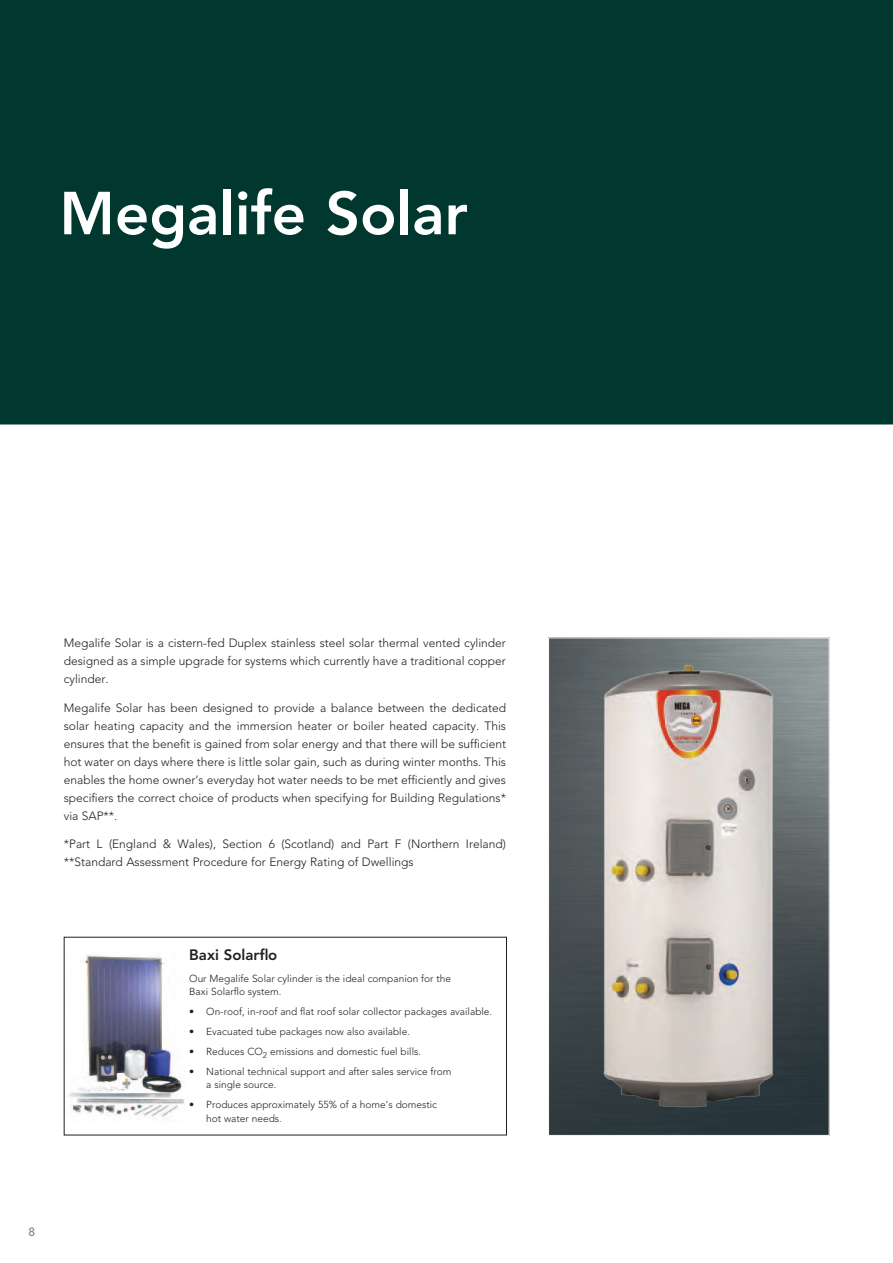
<style>
.page{position:relative;width:893px;height:1263px;background:#fff}
.page>*{position:absolute;margin:0;border:0;box-sizing:border-box;transform-origin:0 0}
.HS_Front_Page_headli{font:800 60px "Avenir";color:#fff}
.HS_Body_Sub_heads_Av{font:800 15px "Avenir";color:#231f20}
.HS_Justified_body_co{font:300 12px/18px "Avenir";color:#231f20;text-align:justify}
.t1{font:500 12px "Avenir";color:#808285}
.HS_Justified_body_co-2{font:300 10.2px/13.5px "Avenir";color:#231f20}
</style>
<div class="page">
<div style="left:0;top:0;width:893px;height:425px;background:#00372f"></div>
<hr style="left:0;top:424px;width:893px;height:2px;background:#fff">
<img style="left:69px;top:954px;width:115px;height:165px">
<img style="left:496px;top:637px;width:334px;height:499px">
<p class="HS_Front_Page_headli" style="left:59px;top:178px;width:410px">Megalife Solar</p>
<p class="HS_Justified_body_co" style="left:64px;top:634px;width:444px">Megalife Solar is a cistern-fed Duplex stainless steel solar thermal vented cylinder designed as a simple upgrade for systems which currently have a traditional copper cylinder.</p>
<p class="HS_Justified_body_co" style="left:64px;top:698px;width:444px">Megalife Solar has been designed to provide a balance between the dedicated solar heating capacity and the immersion heater or boiler heated capacity. This ensures that the benefit is gained from solar energy and that there will be sufficient hot water on days where there is little solar gain, such as during winter months. This enables the home owner’s everyday hot water needs to be met efficiently and gives specifiers the correct choice of products when specifying for Building Regulations* via SAP**.</p>
<p class="HS_Justified_body_co" style="left:64px;top:835px;width:444px">*Part L (England &amp; Wales), Section 6 (Scotland) and Part F (Northern Ireland) **Standard Assessment Procedure for Energy Rating of Dwellings</p>
<p class="HS_Body_Sub_heads_Av" style="left:189px;top:946px;width:90px">Baxi Solarflo</p>
<p class="HS_Justified_body_co-2" style="left:189px;top:972px;width:263px">Our Megalife Solar cylinder is the ideal companion for the<br>Baxi Solarflo system.</p>
<p class="HS_Justified_body_co-2" style="left:189px;top:1005px;width:304px">• On-roof, in-roof and flat roof solar collector packages available.</p>
<p class="HS_Justified_body_co-2" style="left:189px;top:1025px;width:222px">• Evacuated tube packages now also available.</p>
<p class="HS_Justified_body_co-2" style="left:189px;top:1045px;width:233px">• Reduces CO<sub>2</sub> emissions and domestic fuel bills.</p>
<p class="HS_Justified_body_co-2" style="left:206px;top:1065px;width:247px;text-indent:-17px">• National technical support and after sales service from a single source.</p>
<p class="HS_Justified_body_co-2" style="left:206px;top:1098px;width:232px;text-indent:-17px">• Produces approximately 55% of a home’s domestic hot water needs.</p>
<p class="t1" style="left:29px;top:1224px;width:8px">8</p>
</div>
